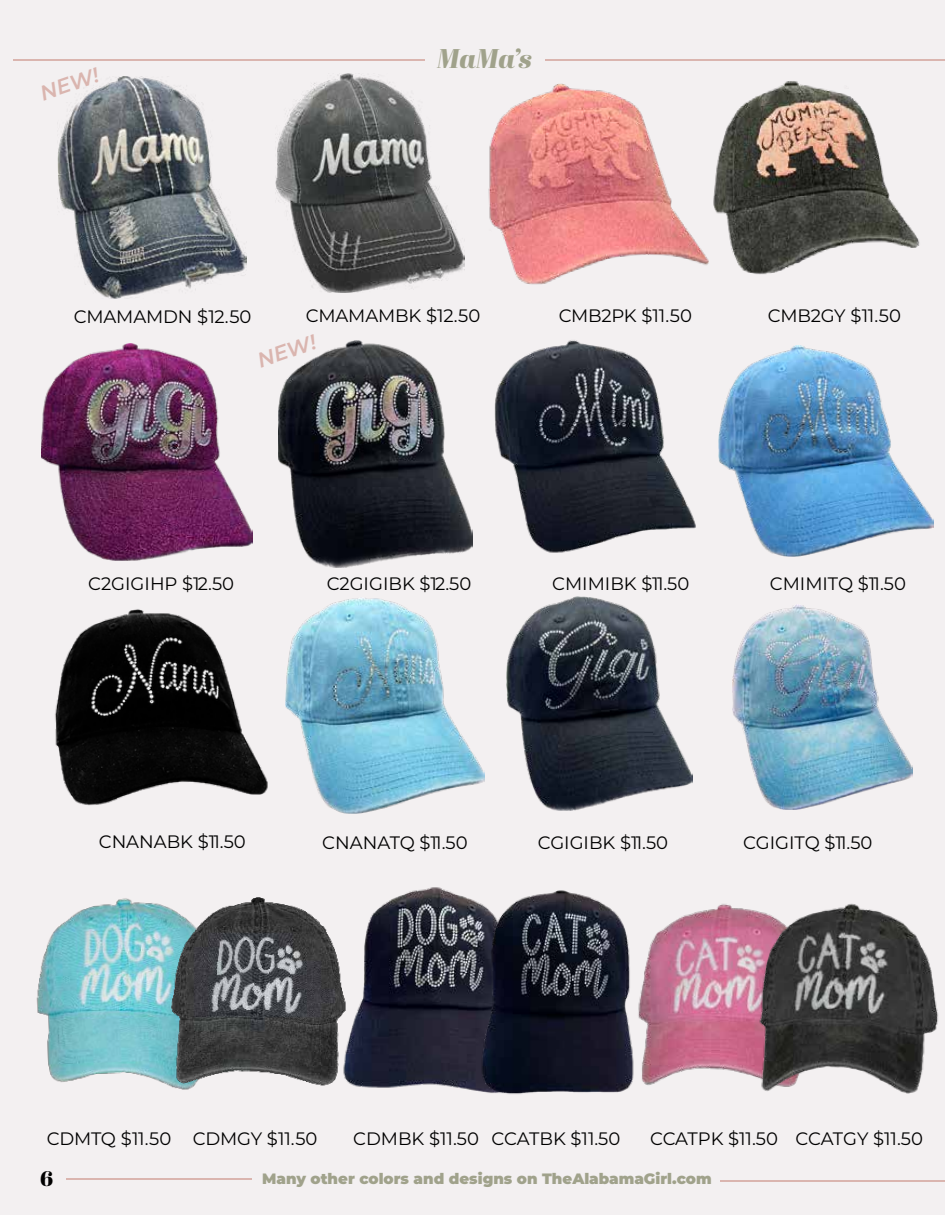
<style>
.page{position:relative;width:945px;height:1215px;background:#f3f0f1}
.page>*{position:absolute;margin:0;border:0;box-sizing:border-box;transform-origin:0 0}
.t1{font:italic 27px "Abril Fatface";color:#a0a28b}
.t2{font:italic 600 21px "Montserrat";color:#dab5af}
.t3{font:21px "Abril Fatface";color:#000}
.t4{font:18px "Montserrat";color:#000}
.t5{font:900 15px "Montserrat";color:#a0a28b}
</style>
<div class="page">
<img style="left:494px;top:340px;width:202px;height:213px">
<img style="left:55px;top:609px;width:213px;height:197px">
<img style="left:507px;top:597px;width:186px;height:214px">
<img style="left:733px;top:605px;width:180px;height:205px">
<img style="left:36px;top:898px;width:133px;height:188px">
<img style="left:169px;top:897px;width:170px;height:193px">
<img style="left:652px;top:904px;width:91px;height:180px">
<img style="left:743px;top:903px;width:196px;height:191px">
<img style="left:713px;top:81px;width:207px;height:194px">
<img style="left:488px;top:84px;width:220px;height:201px">
<img style="left:339px;top:887px;width:124px;height:202px">
<img style="left:463px;top:890px;width:189px;height:204px">
<img style="left:276px;top:74px;width:188px;height:219px">
<img style="left:41px;top:343px;width:211px;height:218px">
<img style="left:279px;top:340px;width:193px;height:228px">
<img style="left:719px;top:346px;width:215px;height:210px">
<img style="left:286px;top:598px;width:198px;height:215px">
<img style="left:58px;top:77px;width:188px;height:221px">
<hr style="left:13px;top:60px;width:411px;height:1px;background:#dab5af">
<hr style="left:545px;top:60px;width:400px;height:1px;background:#dab5af">
<hr style="left:67px;top:1179px;width:185px;height:1px;background:#dab5af">
<hr style="left:720px;top:1180px;width:225px;height:1px;background:#dab5af">
<p class="t2" style="left:36px;top:79px;width:62px;rotate:-19deg">NEW!</p>
<h1 class="t1" style="left:437px;top:39px;width:96px">MaMa’s</h1>
<p class="t4" style="left:74px;top:305px;width:179px">CMAMAMDN $12.50</p>
<p class="t4" style="left:306px;top:304px;width:176px">CMAMAMBK $12.50</p>
<p class="t2" style="left:253px;top:347px;width:62px;rotate:-19deg">NEW!</p>
<p class="t4" style="left:559px;top:304px;width:135px">CMB2PK $11.50</p>
<p class="t4" style="left:768px;top:304px;width:135px">CMB2GY $11.50</p>
<p class="t4" style="left:88px;top:571px;width:147px">C2GIGIHP $12.50</p>
<p class="t4" style="left:552px;top:571px;width:139px">CMIMIBK $11.50</p>
<p class="t4" style="left:327px;top:571px;width:146px">C2GIGIBK $12.50</p>
<p class="t4" style="left:770px;top:571px;width:138px">CMIMITQ $11.50</p>
<p class="t4" style="left:99px;top:829px;width:149px">CNANABK $11.50</p>
<p class="t4" style="left:322px;top:830px;width:147px">CNANATQ $11.50</p>
<p class="t4" style="left:538px;top:830px;width:132px">CGIGIBK $11.50</p>
<p class="t4" style="left:743px;top:830px;width:131px">CGIGITQ $11.50</p>
<p class="t4" style="left:47px;top:1126px;width:272px">CDMTQ $11.50 CDMGY $11.50</p>
<p class="t4" style="left:650px;top:1126px;width:274px">CCATPK $11.50 CCATGY $11.50</p>
<p class="t4" style="left:353px;top:1126px;width:269px">CDMBK $11.50 CCATBK $11.50</p>
<p class="t3" style="left:40px;top:1164px;width:14px">6</p>
<p class="t5" style="left:262px;top:1167px;width:451px">Many other colors and designs on TheAlabamaGirl.com</p>
</div>
